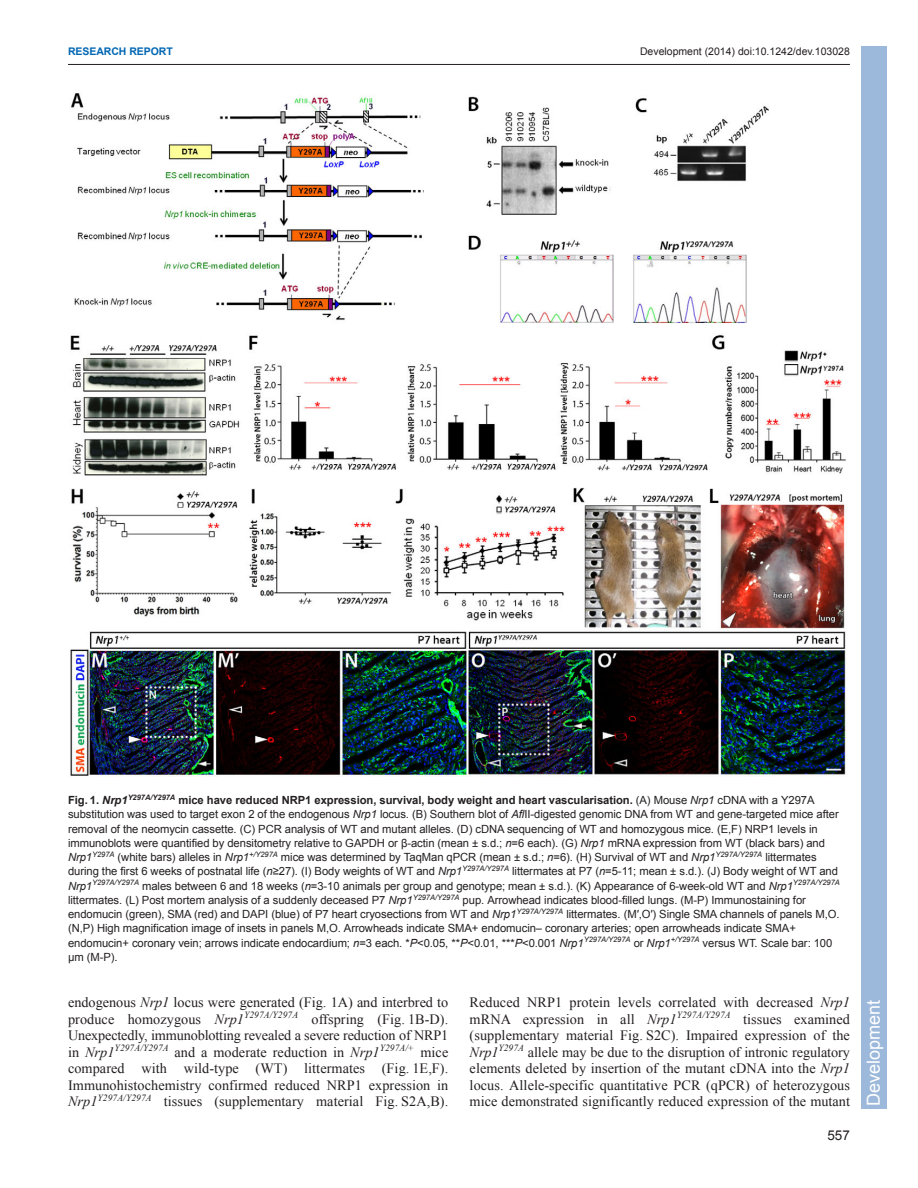
<style>
.page{position:relative;width:918px;height:1188px;background:#fff}
.page>*{position:absolute;margin:0;border:0;box-sizing:border-box;transform-origin:0 0}
.t1{font:18px "Arial";color:#fff}
.t2{font:14.25px/16.5px "Times New Roman";letter-spacing:.005em;color:#231f20;text-align:justify}
.t3{font:13.5px "Arial";color:#231f20}
.t4{font:11.25px/14.2px "Arial";letter-spacing:-.005em;color:#231f20}
.t5{font:10.5px "Arial";color:#231f20}
.t6{font:700 10.5px "Arial";letter-spacing:-.005em;color:#0166b3}
.s1{font-weight:700}
.s2{font-weight:700;font-style:italic}
.s3{font-style:italic}
</style>
<div class="page">
<hr style="left:68px;top:64px;width:782px;height:1px;background:#231f20">
<img style="left:70px;top:93px;width:777px;height:683px">
<div style="left:861px;top:46px;width:25px;height:1063px;background:#9cb9db"></div>
<p class="t6" style="left:68px;top:45px;width:106px">RESEARCH REPORT</p>
<p class="t5" style="left:640px;top:45px;width:211px">Development (2014) doi:10.1242/dev.103028</p>
<p class="t4" style="left:68px;top:793px;width:773px"><span class="s1">Fig. 1.</span> <span class="s2">Nrp1</span><sup>Y297A/Y297A</sup> <span class="s1">mice have reduced NRP1 expression, survival, body weight and heart vascularisation.</span> (A) Mouse <span class="s3">Nrp1</span> cDNA with a Y297A substitution was used to target exon 2 of the endogenous <span class="s3">Nrp1</span> locus. (B) Southern blot of <span class="s3">Afl</span>II-digested genomic DNA from WT and gene-targeted mice after removal of the neomycin cassette. (C) PCR analysis of WT and mutant alleles. (D) cDNA sequencing of WT and homozygous mice. (E,F) NRP1 levels in immunoblots were quantified by densitometry relative to GAPDH or β-actin (mean ± s.d.; <span class="s3">n</span>=6 each). (G) <span class="s3">Nrp1</span> mRNA expression from WT (black bars) and <span class="s3">Nrp1</span><sup>Y297A</sup> (white bars) alleles in <span class="s3">Nrp1</span><sup>+/Y297A</sup> mice was determined by TaqMan qPCR (mean ± s.d.; <span class="s3">n</span>=6). (H) Survival of WT and <span class="s3">Nrp1</span><sup>Y297A/Y297A</sup> littermates during the first 6 weeks of postnatal life (<span class="s3">n</span>≥27). (I) Body weights of WT and <span class="s3">Nrp1</span><sup>Y297A/Y297A</sup> littermates at P7 (<span class="s3">n</span>=5-11; mean ± s.d.). (J) Body weight of WT and <span class="s3">Nrp1</span><sup>Y297A/Y297A</sup> males between 6 and 18 weeks (<span class="s3">n</span>=3-10 animals per group and genotype; mean ± s.d.). (K) Appearance of 6-week-old WT and <span class="s3">Nrp1</span><sup>Y297A/Y297A </sup>littermates. (L) Post mortem analysis of a suddenly deceased P7 <span class="s3">Nrp1</span><sup>Y297A/Y297A</sup> pup. Arrowhead indicates blood-filled lungs. (M-P) Immunostaining for endomucin (green), SMA (red) and DAPI (blue) of P7 heart cryosections from WT and <span class="s3">Nrp1</span><sup>Y297A/Y297A</sup> littermates. (M′,O′) Single SMA channels of panels M,O. (N,P) High magnification image of insets in panels M,O. Arrowheads indicate SMA+ endomucin– coronary arteries; open arrowheads indicate SMA+ endomucin+ coronary vein; arrows indicate endocardium; <span class="s3">n</span>=3 each. *<span class="s3">P</span>&lt;0.05, **<span class="s3">P</span>&lt;0.01, ***<span class="s3">P</span>&lt;0.001 <span class="s3">Nrp1</span><sup>Y297A/Y297A</sup> or <span class="s3">Nrp1</span><sup>+/Y297A</sup> versus WT. Scale bar: 100 μm (M-P).</p>
<p class="t2" style="left:68px;top:994px;width:382px">endogenous <span class="s3">Nrp1</span> locus were generated (Fig. 1A) and interbred to produce homozygous <span class="s3">Nrp1</span><sup>Y297A/Y297A</sup> offspring (Fig. 1B-D).<br>Unexpectedly, immunoblotting revealed a severe reduction of NRP1 in <span class="s3">Nrp1</span><sup>Y297A/Y297A</sup> and a moderate reduction in <span class="s3">Nrp1</span><sup>Y297A/+</sup> mice compared with wild-type (WT) littermates (Fig. 1E,F).<br>Immunohistochemistry confirmed reduced NRP1 expression in <span class="s3">Nrp1</span><sup>Y297A/Y297A</sup> tissues (supplementary material Fig. S2A,B).</p>
<p class="t2" style="left:470px;top:994px;width:382px">Reduced NRP1 protein levels correlated with decreased <span class="s3">Nrp1 </span>mRNA expression in all <span class="s3">Nrp1</span><sup>Y297A/Y297A</sup> tissues examined (supplementary material Fig. S2C). Impaired expression of the <span class="s3">Nrp1</span><sup>Y297A</sup> allele may be due to the disruption of intronic regulatory elements deleted by insertion of the mutant cDNA into the <span class="s3">Nrp1 </span>locus. Allele-specific quantitative PCR (qPCR) of heterozygous mice demonstrated significantly reduced expression of the mutant</p>
<p class="t3" style="left:827px;top:1128px;width:24px">557</p>
<h1 class="t1" style="left:862px;top:1106px;width:108px;rotate:-90deg">Development</h1>
</div>
